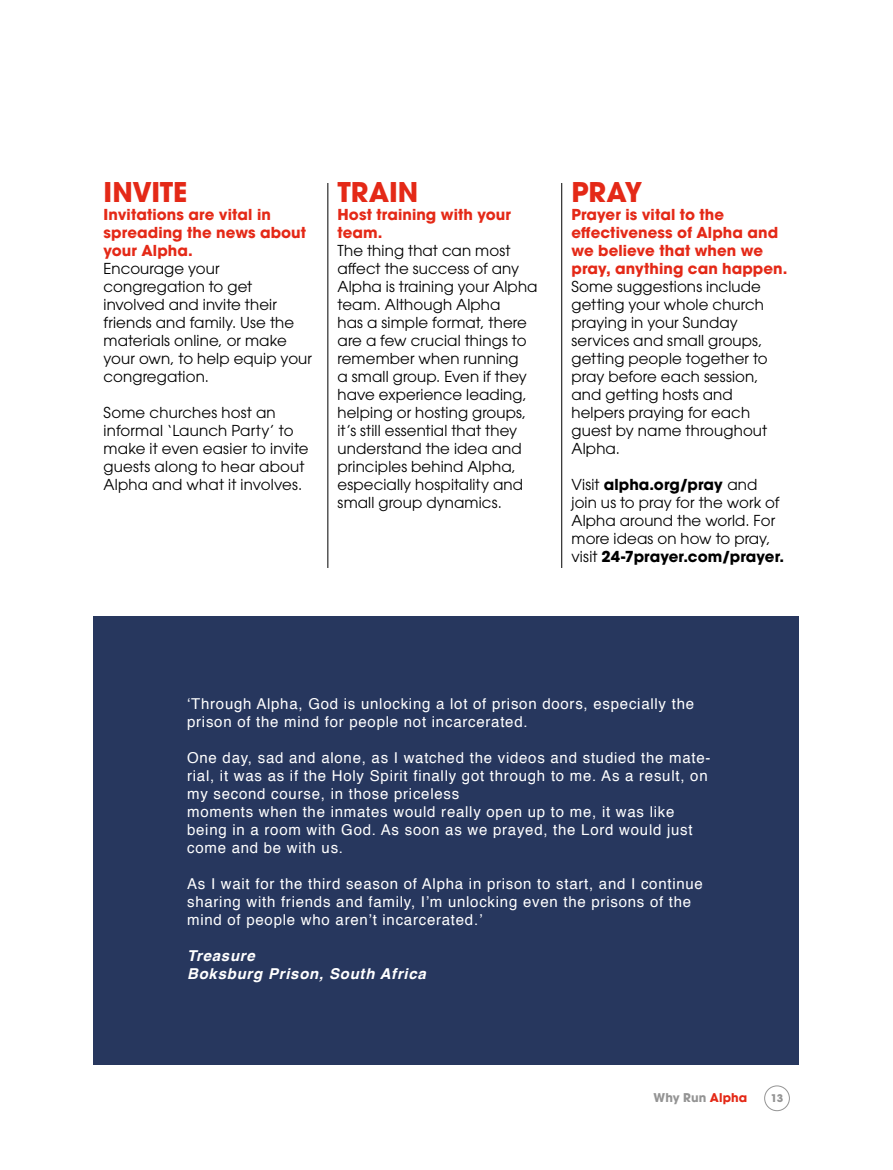
<style>
.page{position:relative;width:893px;height:1170px;background:#fff}
.page>*{position:absolute;margin:0;border:0;box-sizing:border-box;transform-origin:0 0}
.t1{font:700 27px "ITC Avant Garde Std";letter-spacing:-.01em;color:#e42917}
.t2{font:15px/18px "ITC Avant Garde Std";letter-spacing:.01em;color:#000}
.t3{font:15px/18px "Helvetica";letter-spacing:.05em;color:#fff}
.t4{font:700 15px/18px "ITC Avant Garde Std";letter-spacing:.005em;color:#e42917}
.t5{font:italic 700 15px/18px "Helvetica";letter-spacing:.05em;color:#fff}
.t6{font:700 12px "ITC Avant Garde Std";letter-spacing:.005em;color:#949494}
.t7{font:700 10.5px "ITC Avant Garde Std";color:#949494}
.s1{font-weight:700}
.s2{color:#e42917}
</style>
<div class="page">
<div style="left:764px;top:1085px;width:26px;height:25px;border:1px solid #949494;border-radius:50%"></div>
<div style="left:94px;top:616px;width:705px;height:448px;background:#27375e"></div>
<hr style="left:561px;top:183px;width:1px;height:385px;background:#000">
<hr style="left:327px;top:183px;width:1px;height:385px;background:#000">
<h1 class="t1" style="left:104px;top:174px;width:85px">INVITE</h1>
<p class="t4" style="left:104px;top:205px;width:204px">Invitations are vital in spreading the news about your Alpha.</p>
<p class="t2" style="left:104px;top:259px;width:210px">Encourage your congregation to get involved and invite their friends and family. Use the materials online, or make your own, to help equip your congregation.</p>
<p class="t2" style="left:104px;top:403px;width:207px">Some churches host an informal ‘Launch Party’ to make it even easier to invite guests along to hear about<br>Alpha and what it involves.</p>
<h1 class="t1" style="left:338px;top:174px;width:82px">TRAIN</h1>
<p class="t4" style="left:338px;top:205px;width:175px">Host training with your team.</p>
<p class="t2" style="left:338px;top:241px;width:201px">The thing that can most affect the success of any<br>Alpha is training your Alpha team. Although Alpha<br>has a simple format, there are a few crucial things to remember when running<br>a small group. Even if they have experience leading, helping or hosting groups, it’s still essential that they understand the idea and principles behind Alpha, especially hospitality and small group dynamics.</p>
<h1 class="t1" style="left:571px;top:174px;width:72px">PRAY</h1>
<p class="t4" style="left:571px;top:205px;width:217px">Prayer is vital to the effectiveness of Alpha and we believe that when we pray, anything can happen.</p>
<p class="t2" style="left:571px;top:277px;width:198px">Some suggestions include getting your whole church praying in your Sunday services and small groups, getting people together to pray before each session, and getting hosts and helpers praying for each guest by name throughout<br>Alpha.</p>
<p class="t2" style="left:571px;top:475px;width:214px">Visit <span class="s1">alpha.org/pray</span> and join us to pray for the work of<br>Alpha around the world. For more ideas on how to pray, visit <span class="s1">24-7prayer.com/prayer.</span></p>
<p class="t3" style="left:187px;top:694px;width:508px">‘Through Alpha, God is unlocking a lot of prison doors, especially the prison of the mind for people not incarcerated.</p>
<p class="t3" style="left:187px;top:748px;width:525px">One day, sad and alone, as I watched the videos and studied the mate&shy;rial, it was as if the Holy Spirit finally got through to me. As a result, on my second course, in those priceless<br>moments when the inmates would really open up to me, it was like being in a room with God. As soon as we prayed, the Lord would just come and be with us.</p>
<p class="t3" style="left:187px;top:874px;width:517px">As I wait for the third season of Alpha in prison to start, and I continue sharing with friends and family, I’m unlocking even the prisons of the mind of people who aren’t incarcerated.’</p>
<p class="t5" style="left:187px;top:946px;width:240px">Treasure<br>Boksburg Prison, South Africa</p>
<p class="t6" style="left:654px;top:1089px;width:95px">Why Run <span class="s2">Alpha</span></p>
<p class="t7" style="left:771px;top:1091px;width:14px">13</p>
</div>
